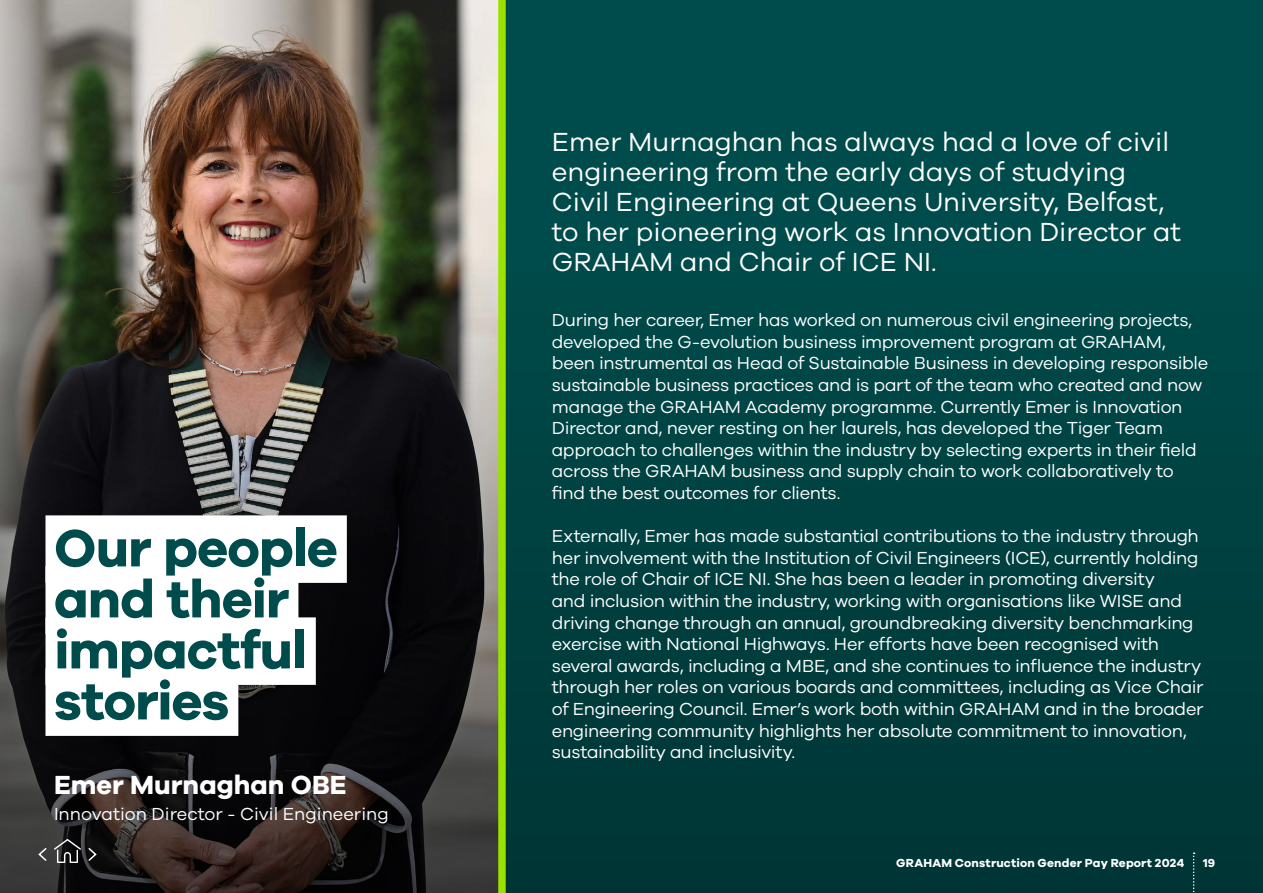
<style>
.page{position:relative;width:1263px;height:893px;background:#fff}
.page>*{position:absolute;margin:0;border:0;box-sizing:border-box;transform-origin:0 0}
.H1-new{font:700 54px "Galano Grotesque";letter-spacing:-.02em;color:#004b4b}
.Intro{font:27px/30px "Galano Grotesque";color:#fff}
.t1{font:700 27px "Galano Grotesque";color:#fff}
.Bodycopy{font:18px/21.6px "Galano Grotesque";letter-spacing:-.02em;color:#fff}
.Bodycopy-2{font:18px "Galano Grotesque";color:#fff}
.t2{font:700 12px "Galano Grotesque";letter-spacing:.015em;color:#fff}
</style>
<div class="page">
<div style="left:503px;top:0;width:760px;height:893px;background:linear-gradient(to right,#004343,#004343)"></div>
<img style="left:0;top:0;width:498px;height:893px">
<div style="left:498px;top:0;width:8px;height:893px;background:#9be100"></div>
<svg style="left:1193px;top:852px;width:2px;height:41px"></svg>
<svg style="left:54px;top:839px;width:27px;height:24px"></svg>
<svg style="left:37px;top:846px;width:11px;height:16px"></svg>
<svg style="left:87px;top:846px;width:11px;height:16px"></svg>
<div style="left:45px;top:515px;width:302px;height:68px;background:#fff"></div>
<div style="left:45px;top:566px;width:253px;height:68px;background:#fff"></div>
<div style="left:45px;top:617px;width:271px;height:68px;background:#fff"></div>
<div style="left:45px;top:668px;width:193px;height:68px;background:#fff"></div>
<h1 class="H1-new" style="left:54px;top:515px;width:285px">Our people</h1>
<h1 class="H1-new" style="left:54px;top:566px;width:237px">and their</h1>
<h1 class="H1-new" style="left:54px;top:617px;width:254px">impactful</h1>
<h1 class="H1-new" style="left:54px;top:668px;width:177px">stories</h1>
<p class="t1" style="left:54px;top:768px;width:294px">Emer Murnaghan OBE</p>
<p class="Bodycopy-2" style="left:54px;top:803px;width:336px">Innovation Director - Civil Engineering</p>
<h2 class="Intro" style="left:552px;top:126px;width:631px">Emer Murnaghan has always had a love of civil engineering from the early days of studying Civil Engineering at Queens University, Belfast, to her pioneering work as Innovation Director at GRAHAM and Chair of ICE NI.</h2>
<p class="Bodycopy" style="left:552px;top:309px;width:658px">During her career, Emer has worked on numerous civil engineering projects, developed the G-evolution business improvement program at GRAHAM, been instrumental as Head of Sustainable Business in developing responsible sustainable business practices and is part of the team who created and now manage the GRAHAM Academy programme. Currently Emer is Innovation Director and, never resting on her laurels, has developed the Tiger Team approach to challenges within the industry by selecting experts in their field across the GRAHAM business and supply chain to work collaboratively to find the best outcomes for clients.</p>
<p class="Bodycopy" style="left:552px;top:525px;width:653px">Externally, Emer has made substantial contributions to the industry through her involvement with the Institution of Civil Engineers (ICE), currently holding the role of Chair of ICE NI. She has been a leader in promoting diversity<br>and inclusion within the industry, working with organisations like WISE and driving change through an annual, groundbreaking diversity benchmarking exercise with National Highways. Her efforts have been recognised with several awards, including a MBE, and she continues to influence the industry through her roles on various boards and committees, including as Vice Chair of Engineering Council. Emer’s work both within GRAHAM and in the broader engineering community highlights her absolute commitment to innovation, sustainability and inclusivity.</p>
<p class="t2" style="left:896px;top:855px;width:290px">GRAHAM Construction Gender Pay Report 2024</p>
<p class="t2" style="left:1203px;top:855px;width:14px">19</p>
</div>
